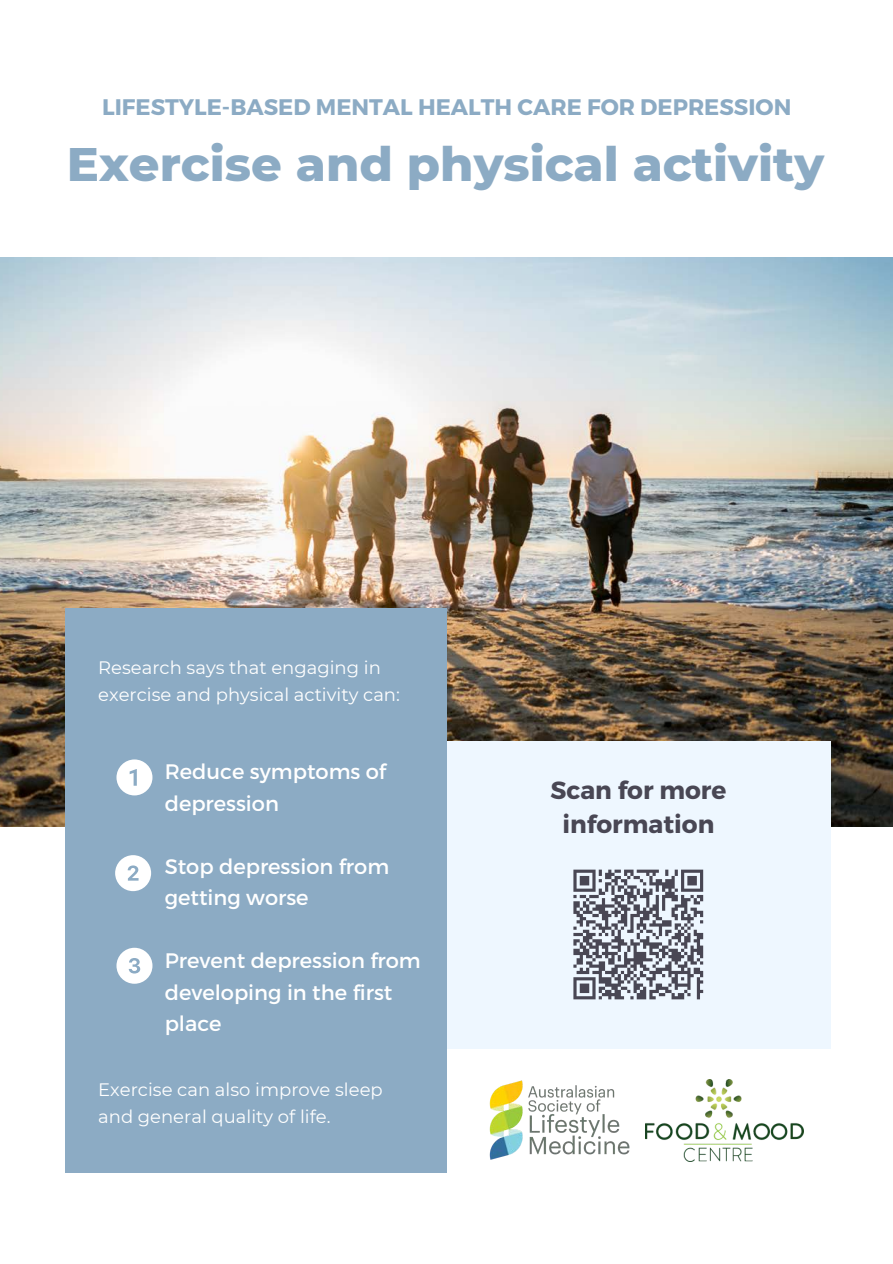
<style>
.page{position:relative;width:893px;height:1264px;background:#fff}
.page>*{position:absolute;margin:0;border:0;box-sizing:border-box;transform-origin:0 0}
.t1{font:800 48px "Montserrat";color:#8cabc4}
.t2{font:700 24.75px/33.8px "Montserrat";color:#494754;text-align:center}
.t3{font:700 22.5px "Montserrat";color:#8cabc4}
.t4{font:21px/31.5px "Montserrat";color:#fff}
.t5{font:18px/27px "Montserrat";color:#fff}
</style>
<div class="page">
<img style="left:0;top:257px;width:892px;height:569px">
<div style="left:425px;top:741px;width:405px;height:307px;background:#eef7ff"></div>
<div style="left:65px;top:608px;width:381px;height:565px;background:#8cabc4"></div>
<img style="left:489px;top:1080px;width:141px;height:80px">
<img style="left:646px;top:1079px;width:157px;height:82px">
<svg style="left:116px;top:759px;width:36px;height:36px"></svg>
<svg style="left:115px;top:855px;width:36px;height:36px"></svg>
<svg style="left:116px;top:947px;width:36px;height:36px"></svg>
<svg style="left:573px;top:869px;width:131px;height:131px"></svg>
<p class="t3" style="left:102px;top:92px;width:690px">LIFESTYLE-BASED MENTAL HEALTH CARE FOR DEPRESSION</p>
<h1 class="t1" style="left:67px;top:135px;width:758px">Exercise and physical activity</h1>
<p class="t5" style="left:98px;top:653px;width:303px">Research says that engaging in exercise and physical activity can:</p>
<p class="t4" style="left:165px;top:755px;width:223px">Reduce symptoms of depression</p>
<p class="t4" style="left:165px;top:849px;width:226px">Stop depression from getting worse</p>
<p class="t4" style="left:165px;top:944px;width:257px">Prevent depression from developing in the first place</p>
<p class="t5" style="left:98px;top:1076px;width:286px">Exercise can also improve sleep and general quality of life.</p>
<h2 class="t2" style="left:550px;top:772px;width:177px">Scan for more information</h2>
</div>
